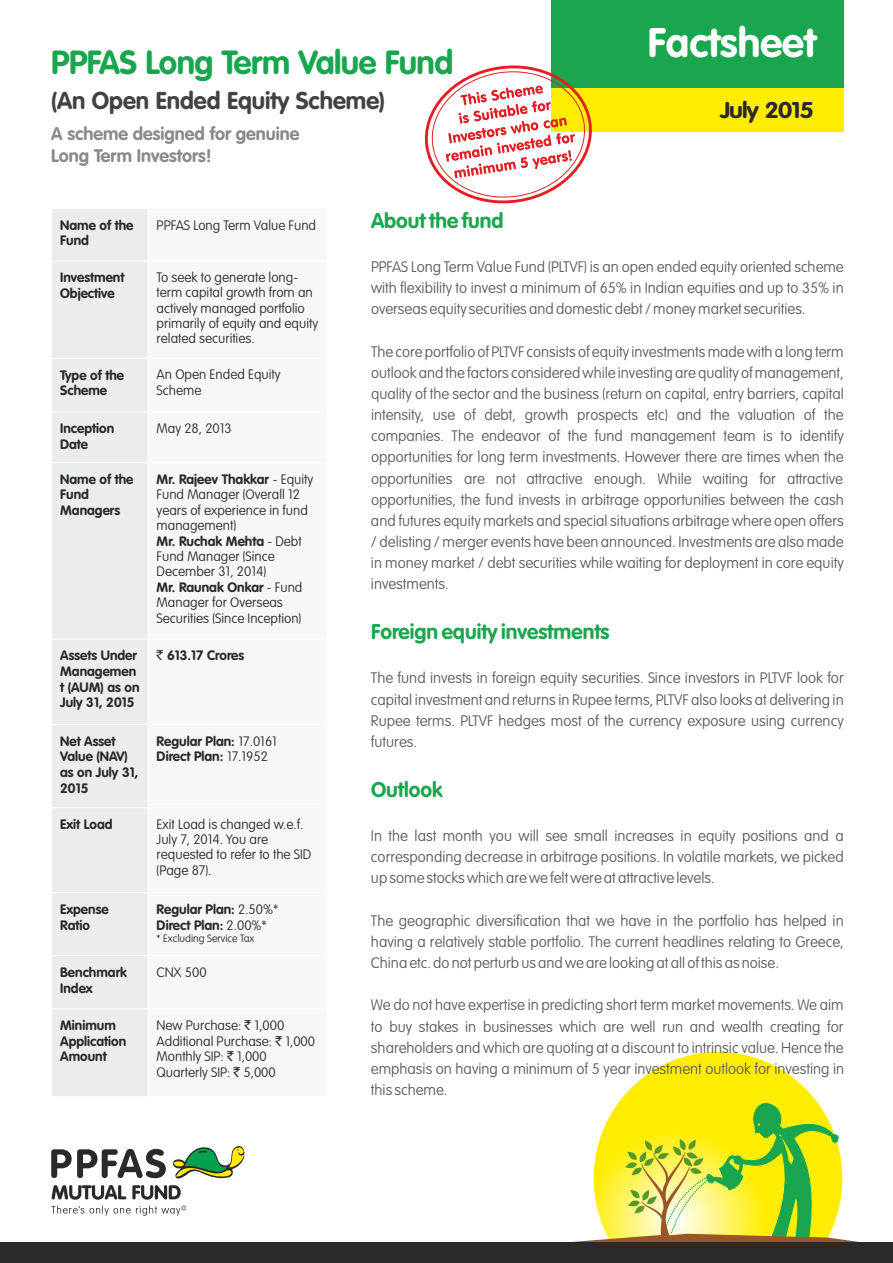
<style>
.page{position:relative;width:893px;height:1263px;background:#fff}
.page>*{position:absolute;margin:0;border:0;box-sizing:border-box;transform-origin:0 0}
.t1{font:700 40.8px "VAG Rounded";color:#fff}
.t2{font:700 33px "VAG Rounded";letter-spacing:-.015em;color:#1aa64f}
.t3{font:700 24px "VAG Rounded";color:#424242}
.t4{font:700 22.5px "VAG Rounded";letter-spacing:-.035em;color:#2b2929;scale:1.1 1}
.t5{font:700 21px "VAG Rounded";color:#1aa64f}
.t6{font:700 18px/22.5px "VAG Rounded";color:#8a8a8a}
.t7{font:100 15px/21.1px "VAG Rounded";color:#5c5c5c;text-align:justify}
.t8{font:100 13.5px/15.5px "VAG Rounded";color:#2b2929}
.t9{font:700 13.5px/15.6px "VAG Rounded";color:#2b2929}
.t10{font:100 10.5px "VAG Rounded";color:#2b2929}
.s1{font-weight:700}
.s2{font-family:"Rupee Foradian";font-weight:400}
.s3{font-weight:100}
</style>
<div class="page">
<svg style="left:625px;top:1052px;width:186px;height:42px"></svg>
<svg style="left:571px;top:1094px;width:288px;height:148px"></svg>
<div style="left:0;top:1242px;width:893px;height:21px;background:#2b2929"></div>
<div style="left:552px;top:0;width:292px;height:88px;background:#1aa64f"></div>
<svg style="left:51px;top:1146px;width:194px;height:70px"></svg>
<div style="left:552px;top:88px;width:292px;height:43px;background:#ffed00"></div>
<div style="left:52px;top:209px;width:96px;height:52px;background:#ebeded"></div>
<div style="left:148px;top:209px;width:179px;height:52px;background:#f7f7f7"></div>
<div style="left:52px;top:261px;width:96px;height:97px;background:#ebeded"></div>
<div style="left:148px;top:261px;width:179px;height:97px;background:#f7f7f7"></div>
<div style="left:52px;top:358px;width:96px;height:54px;background:#ebeded"></div>
<div style="left:148px;top:358px;width:179px;height:54px;background:#f7f7f7"></div>
<div style="left:52px;top:412px;width:96px;height:51px;background:#ebeded"></div>
<div style="left:148px;top:412px;width:179px;height:51px;background:#f7f7f7"></div>
<div style="left:52px;top:463px;width:96px;height:176px;background:#ebeded"></div>
<div style="left:148px;top:463px;width:179px;height:176px;background:#f7f7f7"></div>
<div style="left:52px;top:639px;width:96px;height:85px;background:#ebeded"></div>
<div style="left:148px;top:639px;width:179px;height:85px;background:#f7f7f7"></div>
<div style="left:52px;top:724px;width:96px;height:84px;background:#ebeded"></div>
<div style="left:148px;top:724px;width:179px;height:84px;background:#f7f7f7"></div>
<div style="left:52px;top:808px;width:96px;height:85px;background:#ebeded"></div>
<div style="left:148px;top:808px;width:179px;height:85px;background:#f7f7f7"></div>
<div style="left:52px;top:893px;width:96px;height:63px;background:#ebeded"></div>
<div style="left:148px;top:893px;width:179px;height:63px;background:#f7f7f7"></div>
<div style="left:52px;top:956px;width:96px;height:53px;background:#ebeded"></div>
<div style="left:148px;top:956px;width:179px;height:53px;background:#f7f7f7"></div>
<div style="left:52px;top:1009px;width:96px;height:87px;background:#ebeded"></div>
<div style="left:148px;top:1009px;width:179px;height:87px;background:#f7f7f7"></div>
<hr style="left:148px;top:208px;width:1px;height:889px;background:#fff">
<hr style="left:51px;top:1008px;width:277px;height:1px;background:#fff">
<hr style="left:51px;top:955px;width:277px;height:1px;background:#fff">
<hr style="left:51px;top:892px;width:277px;height:1px;background:#fff">
<hr style="left:51px;top:807px;width:277px;height:1px;background:#fff">
<hr style="left:51px;top:724px;width:277px;height:1px;background:#fff">
<hr style="left:51px;top:639px;width:277px;height:1px;background:#fff">
<hr style="left:51px;top:462px;width:277px;height:1px;background:#fff">
<hr style="left:51px;top:411px;width:277px;height:1px;background:#fff">
<hr style="left:51px;top:358px;width:277px;height:1px;background:#fff">
<hr style="left:51px;top:260px;width:277px;height:1px;background:#fff">
<svg style="left:424px;top:61px;width:175px;height:143px"></svg>
<h2 class="t2" style="left:51px;top:48px;width:404px">PPFAS Long Term Value Fund</h2>
<h3 class="t3" style="left:51px;top:90px;width:335px">(An Open Ended Equity Scheme)</h3>
<p class="t6" style="left:51px;top:123px;width:250px">A scheme designed for genuine<br>Long Term Investors!</p>
<h1 class="t1" style="left:648px;top:25px;width:170px">Factsheet</h1>
<h3 class="t4" style="left:720px;top:100px;width:87px">July 2015</h3>
<p class="t9" style="left:60px;top:218px;width:75px">Name of the<br>Fund</p>
<p class="t8" style="left:157px;top:218px;width:161px">PPFAS Long Term Value Fund</p>
<p class="t9" style="left:60px;top:270px;width:66px">Investment<br>Objective</p>
<p class="t8" style="left:157px;top:270px;width:163px">To seek to generate long&shy;term capital growth from an actively managed portfolio primarily of equity and equity related securities.</p>
<p class="t9" style="left:60px;top:368px;width:65px">Type of the<br>Scheme</p>
<p class="t8" style="left:157px;top:368px;width:125px">An Open Ended Equity<br>Scheme</p>
<p class="t9" style="left:60px;top:421px;width:55px">Inception<br>Date</p>
<p class="t8" style="left:157px;top:421px;width:77px">May 28, 2013</p>
<p class="t9" style="left:60px;top:472px;width:75px">Name of the<br>Fund<br>Managers</p>
<p class="t8" style="left:157px;top:472px;width:158px"><span class="s1">Mr. Rajeev Thakkar</span> - Equity<br>Fund Manager (Overall 12 years of experience in fund management)<br><span class="s1">Mr. Ruchak Mehta</span> - Debt<br>Fund Manager (Since<br>December 31, 2014)<br><span class="s1">Mr. Raunak Onkar</span> - Fund<br>Manager for Overseas<br>Securities (Since Inception)</p>
<p class="t9" style="left:60px;top:649px;width:81px">Assets Under<br>Managemen t (AUM) as on<br>July 31, 2015</p>
<p class="t9" style="left:157px;top:649px;width:89px"><span class="s2">`</span> 613.17 Crores</p>
<p class="t9" style="left:60px;top:734px;width:80px">Net Asset<br>Value (NAV) as on July 31,<br>2015</p>
<p class="t9" style="left:157px;top:734px;width:122px">Regular Plan: <span class="s3">17.0161<br></span>Direct Plan: <span class="s3">17.1952</span></p>
<p class="t9" style="left:60px;top:817px;width:54px">Exit Load</p>
<p class="t8" style="left:157px;top:817px;width:156px">Exit Load is changed w.e.f.<br>July 7, 2014. You are requested to refer to the SID (Page 87).</p>
<p class="t9" style="left:60px;top:902px;width:50px">Expense<br>Ratio</p>
<p class="t9" style="left:157px;top:902px;width:123px">Regular Plan: <span class="s3">2.50%*<br></span>Direct Plan: <span class="s3">2.00%*</span></p>
<p class="t10" style="left:157px;top:934px;width:99px">* Excluding Service Tax</p>
<p class="t9" style="left:60px;top:965px;width:68px">Benchmark<br>Index</p>
<p class="t8" style="left:157px;top:965px;width:51px">CNX 500</p>
<p class="t9" style="left:60px;top:1018px;width:68px">Minimum<br>Application<br>Amount</p>
<p class="t8" style="left:157px;top:1018px;width:160px">New Purchase: <span class="s2">`</span> 1,000<br>Additional Purchase: <span class="s2">`</span> 1,000<br>Monthly SIP: <span class="s2">`</span> 1,000<br>Quarterly SIP: <span class="s2">`</span> 5,000</p>
<h3 class="t5" style="left:371px;top:212px;width:134px">About the fund</h3>
<p class="t7" style="left:371px;top:257px;width:474px">PPFAS Long Term Value Fund (PLTVF) is an open ended equity oriented scheme with flexibility to invest a minimum of 65% in Indian equities and up to 35% in overseas equity securities and domestic debt / money market securities.</p>
<p class="t7" style="left:371px;top:342px;width:474px">The core portfolio of PLTVF consists of equity investments made with a long term outlook and the factors considered while investing are quality of management, quality of the sector and the business (return on capital, entry barriers, capital intensity, use of debt, growth prospects etc) and the valuation of the companies. The endeavor of the fund management team is to identify opportunities for long term investments. However there are times when the opportunities are not attractive enough. While waiting for attractive opportunities, the fund invests in arbitrage opportunities between the cash and futures equity markets and special situations arbitrage where open offers / delisting / merger events have been announced. Investments are also made in money market / debt securities while waiting for deployment in core equity investments.</p>
<h3 class="t5" style="left:371px;top:623px;width:240px">Foreign equity investments</h3>
<p class="t7" style="left:371px;top:669px;width:474px">The fund invests in foreign equity securities. Since investors in PLTVF look for capital investment and returns in Rupee terms, PLTVF also looks at delivering in Rupee terms. PLTVF hedges most of the currency exposure using currency futures.</p>
<h3 class="t5" style="left:371px;top:780px;width:73px">Outlook</h3>
<p class="t7" style="left:371px;top:826px;width:474px">In the last month you will see small increases in equity positions and a corresponding decrease in arbitrage positions. In volatile markets, we picked up some stocks which are we felt were at attractive levels.</p>
<p class="t7" style="left:371px;top:911px;width:474px">The geographic diversification that we have in the portfolio has helped in having a relatively stable portfolio. The current headlines relating to Greece, China etc. do not perturb us and we are looking at all of this as noise.</p>
<p class="t7" style="left:371px;top:995px;width:475px">We do not have expertise in predicting short term market movements. We aim to buy stakes in businesses which are well run and wealth creating for shareholders and which are quoting at a discount to intrinsic value. Hence the emphasis on having a minimum of 5 year investment outlook for investing in this scheme.</p>
</div>
